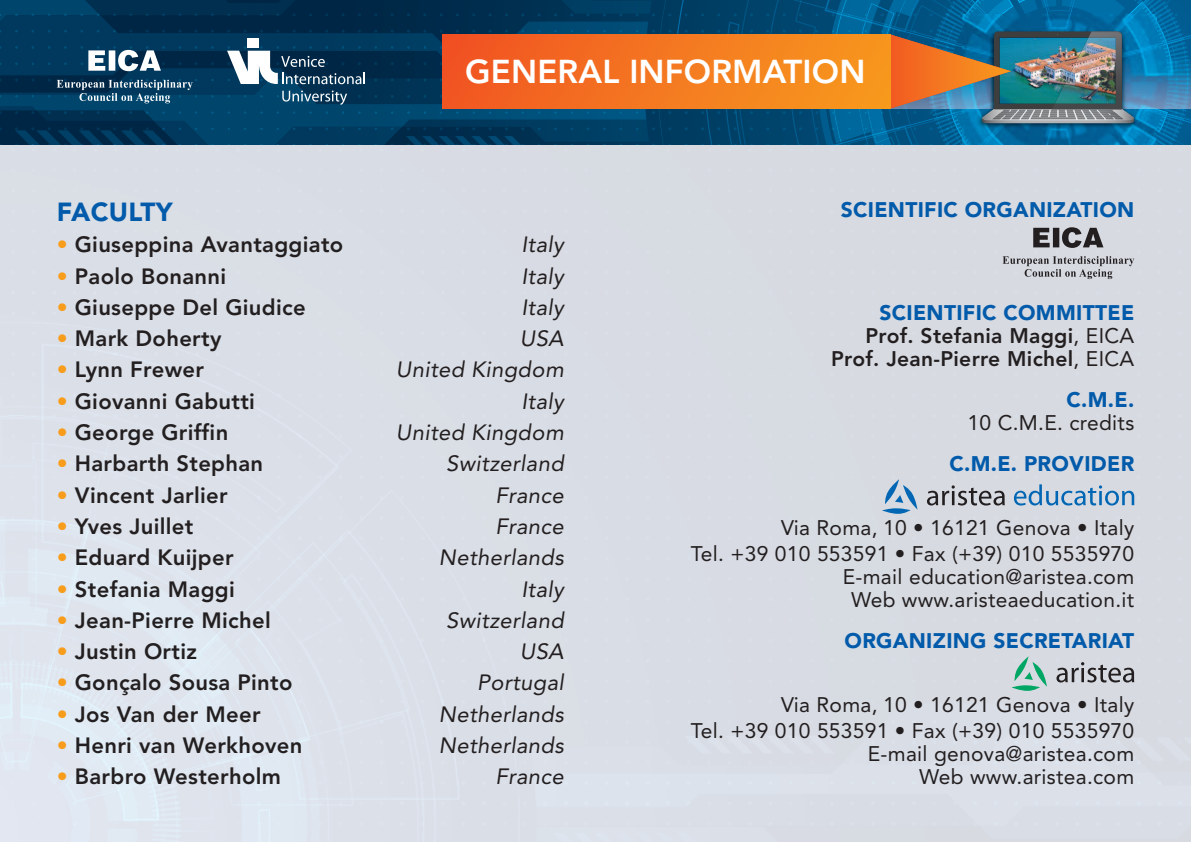
<style>
.page{position:relative;width:1191px;height:842px;background:#fff}
.page>*{position:absolute;margin:0;border:0;box-sizing:border-box;transform-origin:0 0}
.t1{font:800 32.8px "Avenir";letter-spacing:.005em;color:#fff}
.t2{font:900 26px "Avenir";letter-spacing:.015em;color:#015aaa}
.t3{font:800 22px "Avenir";letter-spacing:.015em;color:#231f20}
.t4{font:italic 22px "Avenir";letter-spacing:.02em;color:#231f20}
.t5{font:21px/26px "Avenir";letter-spacing:.015em;color:#231f20;text-align:right}
.t6{font:800 21px/23px "Avenir";letter-spacing:.015em;color:#231f20;text-align:right}
.t7{font:900 21px "Avenir";letter-spacing:.015em;color:#015aaa}
.s1{color:#f89c1c}
.s2{font-weight:900;color:#015aaa}
.s3{font-weight:400}
</style>
<div class="page">
<img style="left:0;top:146px;width:1191px;height:696px">
<svg style="left:1002px;top:227px;width:132px;height:52px;background:#b2b3b9"></svg>
<svg style="left:1011px;top:656px;width:36px;height:35px"></svg>
<svg style="left:1056px;top:662px;width:78px;height:20px;background:#a1a2a7"></svg>
<svg style="left:882px;top:479px;width:35px;height:35px"></svg>
<svg style="left:927px;top:485px;width:77px;height:20px;background:#a1a2a8"></svg>
<svg style="left:1014px;top:484px;width:120px;height:21px;background:#9bb9d4"></svg>
<img style="left:962px;top:146px;width:194px;height:3px">
<svg style="left:0;top:0;width:1191px;height:146px;background:#445962"></svg>
<h1 class="t1" style="left:465px;top:58px;width:402px">GENERAL INFORMATION</h1>
<p class="t2" style="left:57px;top:201px;width:117px">FACULTY</p>
<p class="t3" style="left:57px;top:236px;width:288px"><span class="s1">•</span> Giuseppina Avantaggiato</p>
<p class="t4" style="left:521px;top:236px;width:44px">Italy</p>
<p class="t3" style="left:57px;top:267px;width:171px"><span class="s1">•</span> Paolo Bonanni</p>
<p class="t4" style="left:521px;top:267px;width:44px">Italy</p>
<p class="t3" style="left:57px;top:298px;width:250px"><span class="s1">•</span> Giuseppe Del Giudice</p>
<p class="t4" style="left:521px;top:298px;width:44px">Italy</p>
<p class="t3" style="left:57px;top:329px;width:166px"><span class="s1">•</span> Mark Doherty</p>
<p class="t4" style="left:520px;top:329px;width:46px">USA</p>
<p class="t3" style="left:57px;top:361px;width:149px"><span class="s1">•</span> Lynn Frewer</p>
<p class="t4" style="left:396px;top:361px;width:169px">United Kingdom</p>
<p class="t3" style="left:57px;top:392px;width:200px"><span class="s1">•</span> Giovanni Gabutti</p>
<p class="t4" style="left:521px;top:392px;width:44px">Italy</p>
<p class="t3" style="left:57px;top:423px;width:173px"><span class="s1">•</span> George Griffin</p>
<p class="t4" style="left:396px;top:423px;width:169px">United Kingdom</p>
<p class="t3" style="left:57px;top:455px;width:208px"><span class="s1">•</span> Harbarth Stephan</p>
<p class="t4" style="left:446px;top:455px;width:119px">Switzerland</p>
<p class="t3" style="left:57px;top:486px;width:172px"><span class="s1">•</span> Vincent Jarlier</p>
<p class="t4" style="left:495px;top:486px;width:70px">France</p>
<p class="t3" style="left:57px;top:517px;width:138px"><span class="s1">•</span> Yves Juillet</p>
<p class="t4" style="left:495px;top:517px;width:70px">France</p>
<p class="t3" style="left:57px;top:549px;width:178px"><span class="s1">•</span> Eduard Kuijper</p>
<p class="t4" style="left:439px;top:549px;width:126px">Netherlands</p>
<p class="t3" style="left:57px;top:580px;width:180px"><span class="s1">•</span> Stefania Maggi</p>
<p class="t4" style="left:521px;top:580px;width:44px">Italy</p>
<p class="t3" style="left:57px;top:611px;width:215px"><span class="s1">•</span> Jean-Pierre Michel</p>
<p class="t4" style="left:446px;top:611px;width:119px">Switzerland</p>
<p class="t3" style="left:57px;top:642px;width:142px"><span class="s1">•</span> Justin Ortiz</p>
<p class="t4" style="left:520px;top:642px;width:46px">USA</p>
<p class="t3" style="left:57px;top:674px;width:237px"><span class="s1">•</span> Gonçalo Sousa Pinto</p>
<p class="t4" style="left:477px;top:674px;width:88px">Portugal</p>
<p class="t3" style="left:57px;top:705px;width:205px"><span class="s1">•</span> Jos Van der Meer</p>
<p class="t4" style="left:439px;top:705px;width:126px">Netherlands</p>
<p class="t3" style="left:57px;top:736px;width:247px"><span class="s1">•</span> Henri van Werkhoven</p>
<p class="t4" style="left:439px;top:736px;width:126px">Netherlands</p>
<p class="t3" style="left:57px;top:768px;width:226px"><span class="s1">•</span> Barbro Westerholm</p>
<p class="t4" style="left:495px;top:768px;width:70px">France</p>
<p class="t7" style="left:840px;top:201px;width:295px">SCIENTIFIC ORGANIZATION</p>
<p class="t6" style="left:831px;top:303px;width:304px"><span class="s2">SCIENTIFIC COMMITTEE<br></span>Prof. Stefania Maggi<span class="s3">, EICA<br></span>Prof. Jean-Pierre Michel<span class="s3">, EICA</span></p>
<p class="t7" style="left:1066px;top:391px;width:69px">C.M.E.</p>
<p class="t5" style="left:967px;top:412px;width:168px">10 C.M.E. credits</p>
<p class="t7" style="left:949px;top:455px;width:186px">C.M.E. PROVIDER</p>
<p class="t5" style="left:691px;top:517px;width:445px">Via Roma, 10 • 16121 Genova • Italy<br>Tel. +39 010 553591 • Fax (+39) 010 5535970</p>
<p class="t5" style="left:842px;top:567px;width:293px;line-height:23px;text-align:center">E-mail education@aristea.com<br>Web www.aristeaeducation.it</p>
<p class="t7" style="left:844px;top:632px;width:291px">ORGANIZING SECRETARIAT</p>
<p class="t5" style="left:691px;top:694px;width:445px">Via Roma, 10 • 16121 Genova • Italy<br>Tel. +39 010 553591 • Fax (+39) 010 5535970</p>
<p class="t5" style="left:867px;top:744px;width:268px;line-height:23px">E-mail genova@aristea.com<br>Web www.aristea.com</p>
</div>
